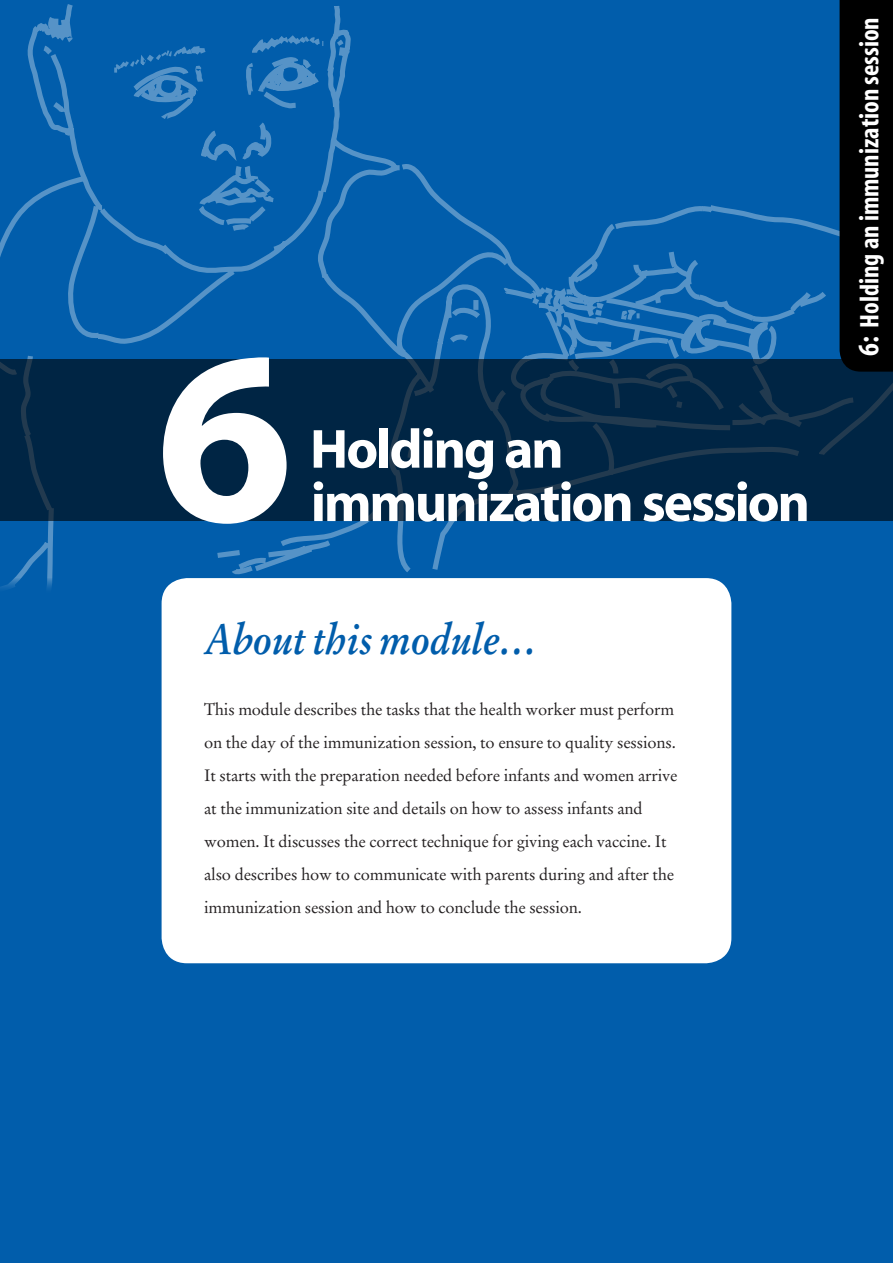
<style>
.page{position:relative;width:893px;height:1263px;background:#015dab}
.page>*{position:absolute;margin:0;border:0;box-sizing:border-box;transform-origin:0 0}
.t1{font:700 248.1px "Myriad";color:#fff}
.t2{font:700 55.5px/53.4px "Myriad";letter-spacing:-.04em;color:#fff}
.t3{font:italic 700 42px "Stempel Garamond";letter-spacing:.005em;color:#015dab;scale:.9 1}
.t4{font:27px "Myriad MM 700 300";color:#fff}
.t5{font:16.5px/33px "Stempel Garamond";letter-spacing:-.01em;color:#231f20}
.s1{font-size:30px}
</style>
<div class="page">
<svg style="left:0;top:4px;width:840px;height:574px"></svg>
<svg style="left:527px;top:282px;width:250px;height:77px"></svg>
<svg style="left:0;top:359px;width:893px;height:162px;background:#022644"></svg>
<div style="left:840px;top:0;width:53px;height:372px;background:#000"></div>
<div style="left:162px;top:578px;width:569px;height:385px;background:#fff"></div>
<h1 class="t1" style="left:156px;top:310px;width:139px">6</h1>
<h2 class="t2" style="left:310px;top:424px;width:501px">Holding an immunization session</h2>
<h3 class="t3" style="left:204px;top:614px;width:371px">About this module…</h3>
<p class="t5" style="left:204px;top:693px;width:475px">This module describes the tasks that the health worker must perform on the day of the immunization session, to ensure to quality sessions.<br>It starts with the preparation needed before infants and women arrive at the immunization site and details on how to assess infants and women. It discusses the correct technique for giving each vaccine. It also describes how to communicate with parents during and after the immunization session and how to conclude the session.</p>
<h3 class="t4" style="left:856px;top:356px;width:340px;rotate:-90deg"><span class="s1">6:</span> Holding an immunization session</h3>
</div>
